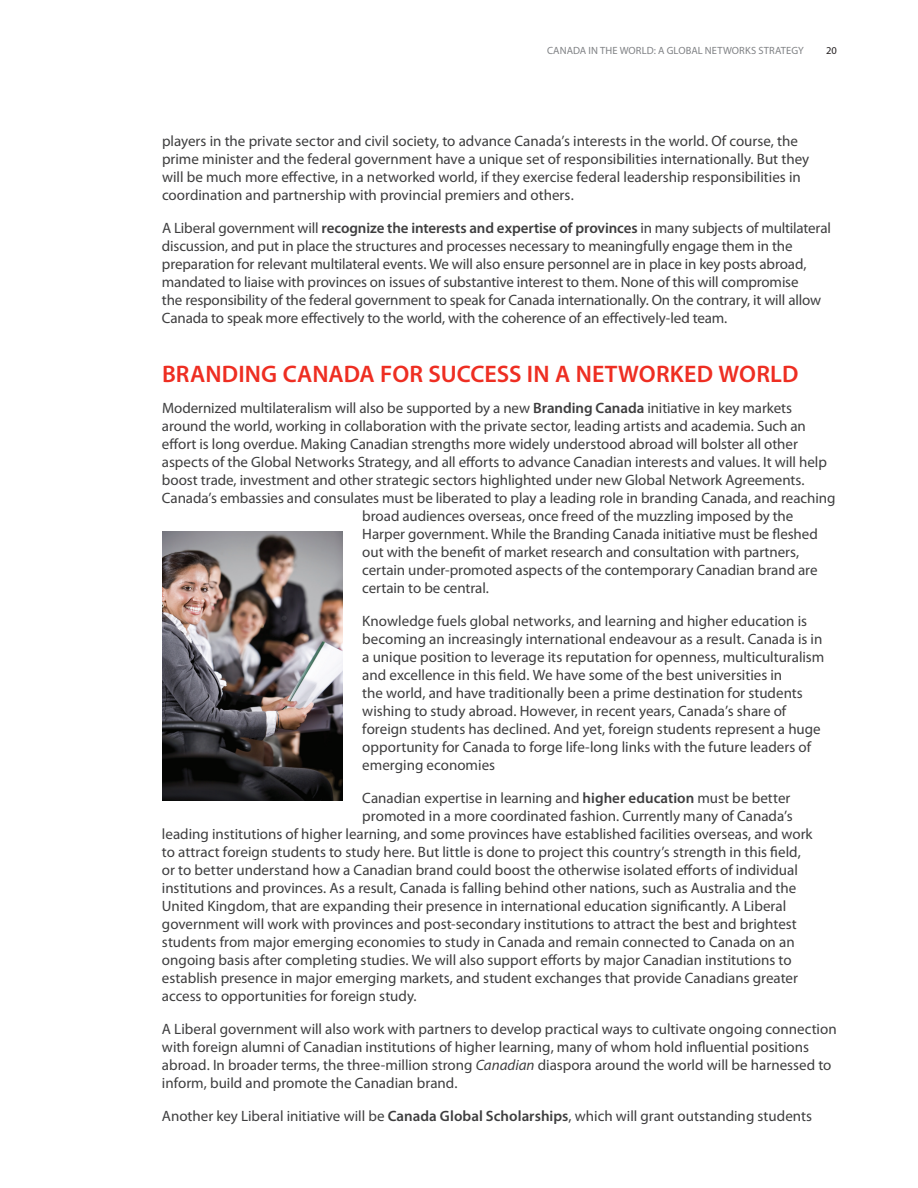
<style>
.page{position:relative;width:918px;height:1188px;background:#fff}
.page>*{position:absolute;margin:0;border:0;box-sizing:border-box;transform-origin:0 0}
.t1{font:600 24px "Myriad Pro";letter-spacing:.005em;color:#ee2e22}
.t2{font:15px/18px "Myriad Pro";letter-spacing:-.005em;color:#3e3e3f}
.t3{font:10.5px "Myriad Pro";letter-spacing:.01em;color:#808285}
.t4{font:10.5px "Myriad Pro";color:#231f20}
.s1{font-weight:600}
.s2{font-style:italic}
</style>
<div class="page">
<img style="left:162px;top:531px;width:180px;height:270px">
<p class="t3" style="left:547px;top:45px;width:258px">CANADA IN THE WORLD: A GLOBAL NETWORKS STRATEGY</p>
<p class="t4" style="left:826px;top:45px;width:12px">20</p>
<p class="t2" style="left:162px;top:133px;width:649px">players in the private sector and civil society, to advance Canada’s interests in the world. Of course, the prime minister and the federal government have a unique set of responsibilities internationally. But they will be much more effective, in a networked world, if they exercise federal leadership responsibilities in coordination and partnership with provincial premiers and others.</p>
<p class="t2" style="left:162px;top:220px;width:671px">A Liberal government will <span class="s1">recognize the interests and expertise of provinces</span> in many subjects of multilateral discussion, and put in place the structures and processes necessary to meaningfully engage them in the preparation for relevant multilateral events. We will also ensure personnel are in place in key posts abroad, mandated to liaise with provinces on issues of substantive interest to them. None of this will compromise<br>the responsibility of the federal government to speak for Canada internationally. On the contrary, it will allow Canada to speak more effectively to the world, with the coherence of an effectively-led team.</p>
<h1 class="t1" style="left:162px;top:360px;width:30px">BRAND</h1>
<h1 class="t1" style="left:238px;top:360px;width:76px">ING CANADA</h1>
<h1 class="t1" style="left:380px;top:360px;width:117px">FOR SUCCESS</h1>
<h1 class="t1" style="left:527px;top:360px;width:144px">IN A NETWORKED</h1>
<h1 class="t1" style="left:719px;top:360px;width:79px">WORLD</h1>
<p class="t2" style="left:162px;top:400px;width:632px">Modernized multilateralism will also be supported by a new <span class="s1">Branding Canada</span> initiative in key markets</p>
<p class="t2" style="left:162px;top:418px;width:645px">around the world, working in collaboration with the private sector, leading artists and academia. Such an</p>
<p class="t2" style="left:162px;top:436px;width:637px">effort is long overdue. Making Canadian strengths more widely understood abroad will bolster all other</p>
<p class="t2" style="left:162px;top:454px;width:666px">aspects of the Global Networks Strategy, and all efforts to advance Canadian interests and values. It will help</p>
<p class="t2" style="left:162px;top:472px;width:644px">boost trade, investment and other strategic sectors highlighted under new Global Network Agreements.</p>
<p class="t2" style="left:162px;top:490px;width:675px">Canada’s embassies and consulates must be liberated to play a leading role in branding Canada, and reaching</p>
<p class="t2" style="left:362px;top:508px;width:433px">broad audiences overseas, once freed of the muzzling imposed by the</p>
<p class="t2" style="left:362px;top:526px;width:457px">Harper government. While the Branding Canada initiative must be fleshed</p>
<p class="t2" style="left:362px;top:544px;width:438px">out with the benefit of market research and consultation with partners,</p>
<p class="t2" style="left:362px;top:562px;width:457px">certain under-promoted aspects of the contemporary Canadian brand are</p>
<p class="t2" style="left:362px;top:580px;width:128px">certain to be central.</p>
<p class="t2" style="left:362px;top:613px;width:464px">Knowledge fuels global networks, and learning and higher education is becoming an increasingly international endeavour as a result. Canada is in a unique position to leverage its reputation for openness, multiculturalism and excellence in this field. We have some of the best universities in<br>the world, and have traditionally been a prime destination for students wishing to study abroad. However, in recent years, Canada’s share of foreign students has declined. And yet, foreign students represent a huge opportunity for Canada to forge life-long links with the future leaders of emerging economies</p>
<p class="t2" style="left:362px;top:790px;width:430px">Canadian expertise in learning and <span class="s1">higher education</span> must be better</p>
<p class="t2" style="left:362px;top:808px;width:432px">promoted in a more coordinated fashion. Currently many of Canada’s</p>
<p class="t2" style="left:162px;top:826px;width:652px">leading institutions of higher learning, and some provinces have established facilities overseas, and work</p>
<p class="t2" style="left:162px;top:844px;width:640px">to attract foreign students to study here. But little is done to project this country’s strength in this field,</p>
<p class="t2" style="left:162px;top:862px;width:637px">or to better understand how a Canadian brand could boost the otherwise isolated efforts of individual</p>
<p class="t2" style="left:162px;top:880px;width:636px">institutions and provinces. As a result, Canada is falling behind other nations, such as Australia and the</p>
<p class="t2" style="left:162px;top:898px;width:626px">United Kingdom, that are expanding their presence in international education significantly. A Liberal</p>
<p class="t2" style="left:162px;top:916px;width:636px">government will work with provinces and post-secondary institutions to attract the best and brightest</p>
<p class="t2" style="left:162px;top:934px;width:634px">students from major emerging economies to study in Canada and remain connected to Canada on an</p>
<p class="t2" style="left:162px;top:952px;width:631px">ongoing basis after completing studies. We will also support efforts by major Canadian institutions to</p>
<p class="t2" style="left:162px;top:970px;width:638px">establish presence in major emerging markets, and student exchanges that provide Canadians greater</p>
<p class="t2" style="left:162px;top:988px;width:256px">access to opportunities for foreign study.</p>
<p class="t2" style="left:162px;top:1021px;width:676px">A Liberal government will also work with partners to develop practical ways to cultivate ongoing connection with foreign alumni of Canadian institutions of higher learning, many of whom hold influential positions abroad. In broader terms, the three-million strong <span class="s2">Canadian</span> diaspora around the world will be harnessed to inform, build and promote the Canadian brand.</p>
<p class="t2" style="left:162px;top:1108px;width:652px">Another key Liberal initiative will be <span class="s1">Canada Global Scholarships</span>, which will grant outstanding students</p>
</div>
